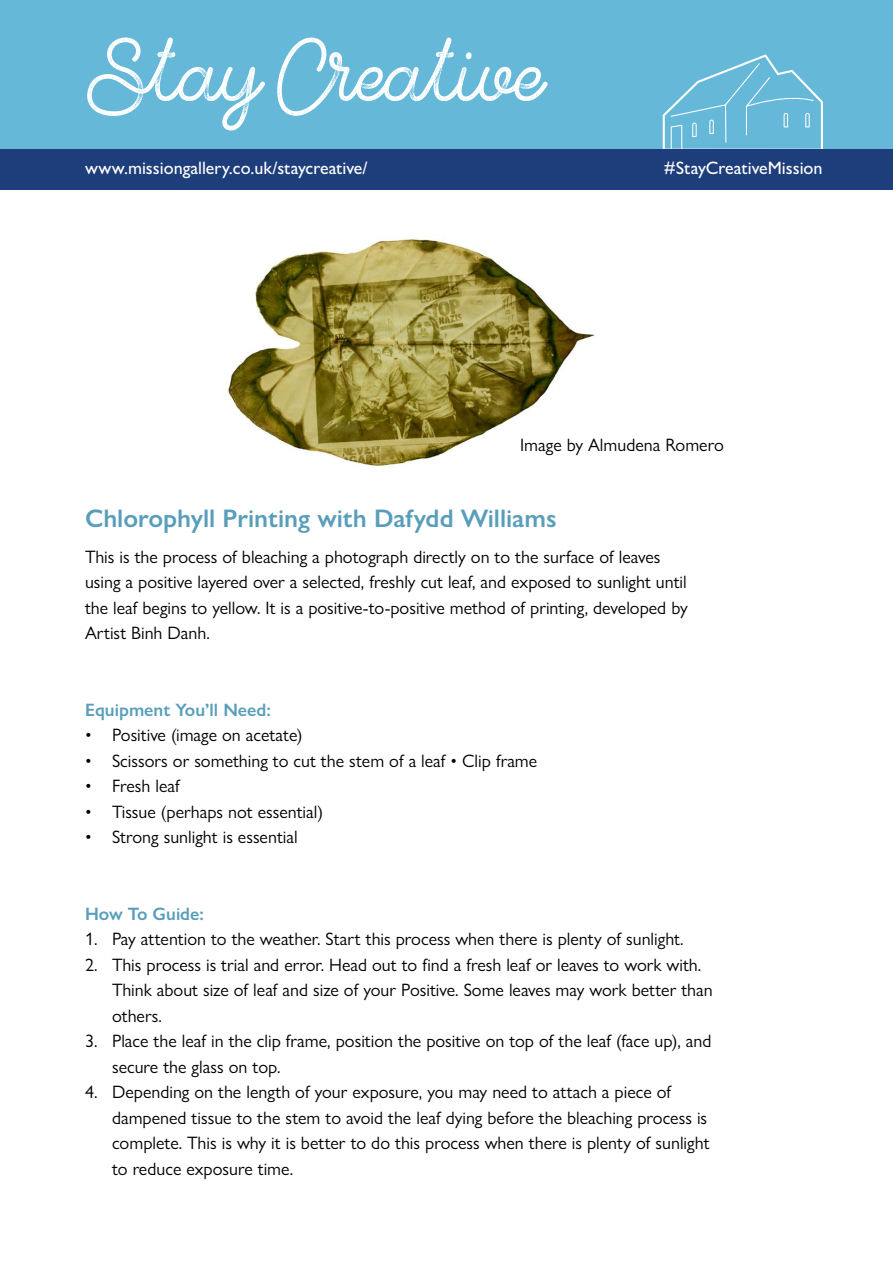
<style>
.page{position:relative;width:893px;height:1263px;background:#fff}
.page>*{position:absolute;margin:0;border:0;box-sizing:border-box;transform-origin:0 0}
.t1{font:600 25.5px "Gill Sans Nova";color:#589eba}
.t2{font:18px/25.5px "Gill Sans Nova";color:#000}
.t3{font:500 18px "Gill Sans Nova";color:#fff}
.t4{font:600 18px "Gill Sans Nova";color:#589eba}
</style>
<div class="page">
<img style="left:228px;top:239px;width:367px;height:227px">
<div style="left:0;top:0;width:893px;height:149px;background:#66b8d9"></div>
<svg style="left:663px;top:54px;width:160px;height:136px"></svg>
<div style="left:0;top:149px;width:893px;height:40px;background:#1d3d7b"></div>
<svg style="left:87px;top:37px;width:461px;height:93px"></svg>
<p class="t3" style="left:85px;top:157px;width:284px">www.missiongallery.co.uk/staycreative/</p>
<p class="t3" style="left:664px;top:157px;width:160px">#StayCreativeMission</p>
<p class="t2" style="left:520px;top:432px;width:205px">Image by Almudena Romero</p>
<h1 class="t1" style="left:85px;top:502px;width:473px">Chlorophyll Printing with Dafydd Williams</h1>
<p class="t2" style="left:85px;top:544px;width:604px">This is the process of bleaching a photograph directly on to the surface of leaves using a positive layered over a selected, freshly cut leaf, and exposed to sunlight until the leaf begins to yellow. It is a positive-to-positive method of printing, developed by Artist Binh Danh.</p>
<p class="t4" style="left:85px;top:698px;width:187px">Equipment You’ll Need:</p>
<p class="t2" style="left:85px;top:722px;width:219px">• Positive (image on acetate)</p>
<p class="t2" style="left:85px;top:748px;width:454px">• Scissors or something to cut the stem of a leaf • Clip frame</p>
<p class="t2" style="left:85px;top:773px;width:96px">• Fresh leaf</p>
<p class="t2" style="left:85px;top:799px;width:240px">• Tissue (perhaps not essential)</p>
<p class="t2" style="left:85px;top:824px;width:214px">• Strong sunlight is essential</p>
<p class="t4" style="left:85px;top:903px;width:120px">How To Guide:</p>
<p class="t2" style="left:85px;top:926px;width:600px">1. Pay attention to the weather. Start this process when there is plenty of sunlight.</p>
<p class="t2" style="left:112px;top:952px;width:602px;text-indent:-27px">2. This process is trial and error. Head out to find a fresh leaf or leaves to work with.<br>Think about size of leaf and size of your Positive. Some leaves may work better than others.</p>
<p class="t2" style="left:112px;top:1028px;width:601px;text-indent:-27px">3. Place the leaf in the clip frame, position the positive on top of the leaf (face up), and secure the glass on top.</p>
<p class="t2" style="left:112px;top:1079px;width:599px;text-indent:-27px">4. Depending on the length of your exposure, you may need to attach a piece of dampened tissue to the stem to avoid the leaf dying before the bleaching process is complete. This is why it is better to do this process when there is plenty of sunlight to reduce exposure time.</p>
</div>
